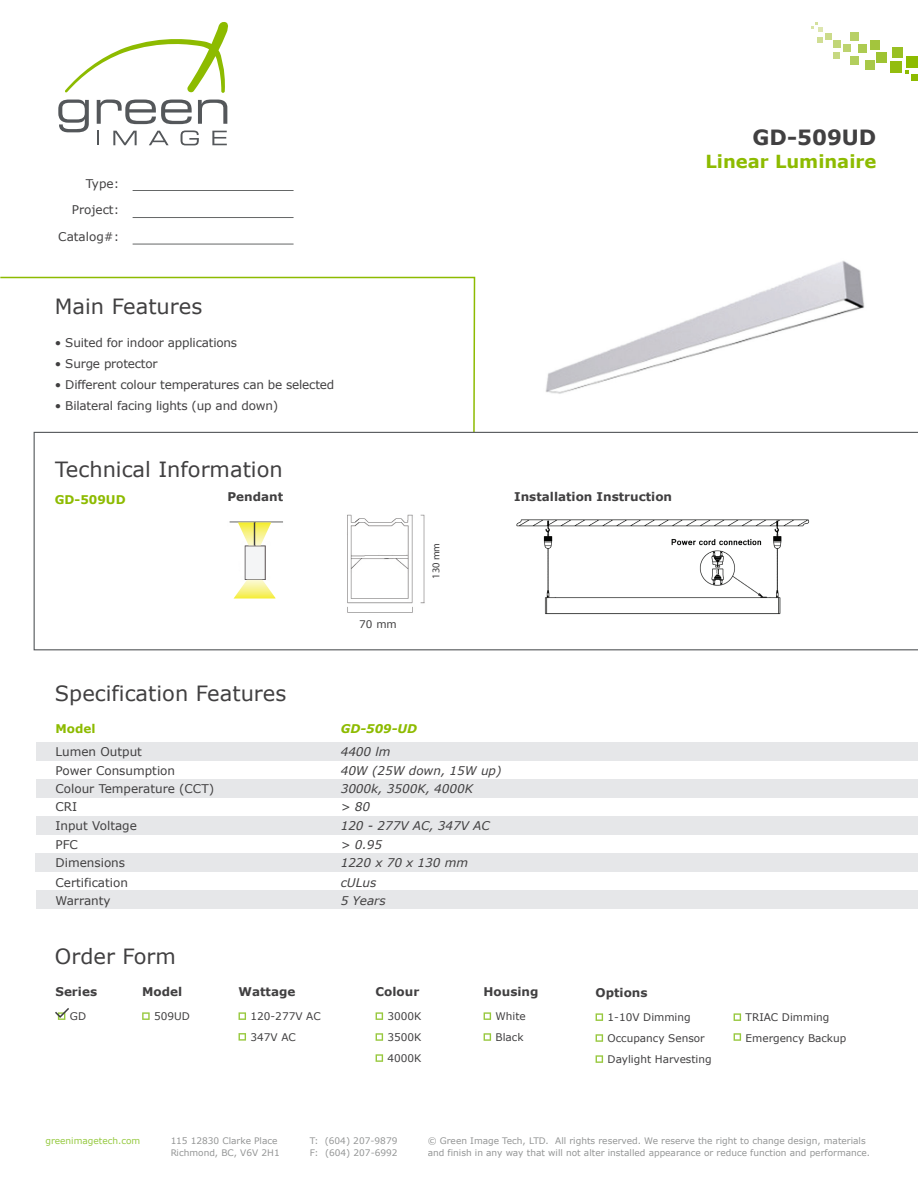
<style>
.page{position:relative;width:918px;height:1188px;background:#fff}
.page>*{position:absolute;margin:0;border:0;box-sizing:border-box;transform-origin:0 0}
.t1{font:21px "Verdana";color:#414041}
.t2{font:700 21px "Verdana";color:#414041}
.t3{font:700 18px "Verdana";color:#8dbb00}
.t4{font:12px/26px "Verdana";letter-spacing:-.015em;color:#414041;text-align:right}
.t5{font:italic 12px/18.5px "Verdana";color:#414041}
.t6{font:700 12px "Verdana";color:#414041}
.t7{font:700 12px "Verdana";color:#8dbb00}
.t8{font:italic 700 12px "Verdana";color:#8dbb00}
.t9{font:10.5px/21px "Verdana";color:#414041}
.t10{font:10.5px "Myriad Pro";color:#414041}
.t11{font:9px/12px "Verdana";color:#656767}
.t12{font:9px "Verdana";color:#95c93f}
</style>
<div class="page">
<svg style="left:98px;top:131px;width:1px;height:14px"></svg>
<svg style="left:113px;top:131px;width:24px;height:14px"></svg>
<svg style="left:149px;top:131px;width:20px;height:14px"></svg>
<svg style="left:181px;top:131px;width:18px;height:14px"></svg>
<svg style="left:212px;top:131px;width:15px;height:14px"></svg>
<svg style="left:58px;top:100px;width:31px;height:32px"></svg>
<svg style="left:97px;top:100px;width:95px;height:24px"></svg>
<svg style="left:198px;top:100px;width:29px;height:24px"></svg>
<svg style="left:65px;top:22px;width:163px;height:71px"></svg>
<div style="left:911px;top:75px;width:7px;height:6px;background:#8dbb00"></div>
<svg style="left:906px;top:70px;width:3px;height:4px"></svg>
<div style="left:907px;top:57px;width:11px;height:11px;background:#8dbb00"></div>
<div style="left:891px;top:61px;width:11px;height:12px;background:#93bd0f"></div>
<div style="left:892px;top:47px;width:11px;height:10px;background:#99c023"></div>
<div style="left:877px;top:52px;width:10px;height:11px;background:#9ec331"></div>
<div style="left:870px;top:40px;width:10px;height:9px;background:#a3c53d"></div>
<div style="left:866px;top:60px;width:9px;height:9px;background:#a8c848"></div>
<div style="left:858px;top:44px;width:9px;height:9px;background:#adcb52"></div>
<div style="left:850px;top:56px;width:9px;height:8px;background:#b2ce5d"></div>
<div style="left:850px;top:32px;width:8px;height:8px;background:#b8d066"></div>
<div style="left:844px;top:44px;width:7px;height:8px;background:#bdd36f"></div>
<div style="left:833px;top:41px;width:7px;height:7px;background:#c1d678"></div>
<div style="left:833px;top:52px;width:7px;height:7px;background:#c6d881"></div>
<div style="left:826px;top:33px;width:6px;height:7px;background:#cbdb8a"></div>
<svg style="left:812px;top:22px;width:11px;height:21px"></svg>
<hr style="left:133px;top:190px;width:161px;height:1px;background:#656767">
<hr style="left:133px;top:217px;width:161px;height:1px;background:#656767">
<hr style="left:133px;top:244px;width:161px;height:1px;background:#656767">
<svg style="left:0;top:276px;width:476px;height:158px"></svg>
<div style="left:36px;top:779px;width:882px;height:19px;background:#e6e7e9"></div>
<div style="left:36px;top:742px;width:882px;height:19px;background:#e6e7e9"></div>
<div style="left:36px;top:816px;width:882px;height:19px;background:#e6e7e9"></div>
<div style="left:36px;top:853px;width:882px;height:19px;background:#e6e7e9"></div>
<div style="left:36px;top:890px;width:882px;height:19px;background:#e6e7e9"></div>
<svg style="left:34px;top:432px;width:884px;height:218px"></svg>
<svg style="left:55px;top:1008px;width:14px;height:12px"></svg>
<svg style="left:239px;top:1012px;width:7px;height:8px"></svg>
<svg style="left:239px;top:1033px;width:7px;height:8px"></svg>
<svg style="left:142px;top:1012px;width:8px;height:8px"></svg>
<svg style="left:376px;top:1012px;width:7px;height:8px"></svg>
<svg style="left:376px;top:1033px;width:7px;height:8px"></svg>
<svg style="left:376px;top:1054px;width:7px;height:8px"></svg>
<svg style="left:484px;top:1012px;width:7px;height:8px"></svg>
<svg style="left:484px;top:1033px;width:7px;height:8px"></svg>
<svg style="left:596px;top:1013px;width:7px;height:8px"></svg>
<svg style="left:596px;top:1034px;width:7px;height:8px"></svg>
<svg style="left:734px;top:1033px;width:7px;height:8px"></svg>
<svg style="left:596px;top:1055px;width:7px;height:8px"></svg>
<svg style="left:734px;top:1013px;width:7px;height:8px"></svg>
<img style="left:545px;top:261px;width:320px;height:133px">
<img style="left:227px;top:511px;width:56px;height:74px">
<img style="left:346px;top:513px;width:80px;height:102px">
<svg style="left:234px;top:580px;width:41px;height:19px"></svg>
<svg style="left:238px;top:522px;width:33px;height:24px"></svg>
<img style="left:512px;top:509px;width:301px;height:110px">
<h1 class="t2" style="left:753px;top:123px;width:125px">GD-509UD</h1>
<p class="t4" style="left:72px;top:170px;width:49px">Type:<br>Project:</p>
<p class="t4" style="left:58px;top:224px;width:62px">Catalog#:</p>
<h1 class="t1" style="left:55px;top:292px;width:149px">Main Features</h1>
<p class="t4" style="left:55px;top:329px;width:184px">• Suited for indoor applications</p>
<p class="t4" style="left:55px;top:350px;width:104px">• Surge protector</p>
<p class="t4" style="left:55px;top:371px;width:281px">• Different colour temperatures can be selected</p>
<p class="t4" style="left:55px;top:392px;width:225px">• Bilateral facing lights (up and down)</p>
<h1 class="t1" style="left:55px;top:455px;width:229px">Technical Information</h1>
<p class="t7" style="left:55px;top:491px;width:72px">GD-509UD</p>
<p class="t6" style="left:227px;top:489px;width:57px">Pendant</p>
<p class="t9" style="left:359px;top:613px;width:39px">70 mm</p>
<p class="t10" style="left:430px;top:579px;width:37px;rotate:-90deg">130 mm</p>
<p class="t6" style="left:514px;top:489px;width:160px">Installation Instruction</p>
<h1 class="t1" style="left:55px;top:678px;width:233px">Specification Features</h1>
<p class="t7" style="left:55px;top:720px;width:42px">Model</p>
<p class="t4" style="left:55px;top:742px;width:121px;line-height:18.5px;text-align:left">Lumen Output<br>Power Consumption</p>
<p class="t8" style="left:341px;top:720px;width:78px">GD-509-UD</p>
<p class="t5" style="left:341px;top:742px;width:162px">4400 lm<br>40W (25W down, 15W up)</p>
<p class="t4" style="left:55px;top:775px;width:160px">Colour Temperature (CCT)</p>
<p class="t5" style="left:341px;top:779px;width:134px">3000k, 3500K, 4000K</p>
<p class="t4" style="left:55px;top:794px;width:23px">CRI</p>
<p class="t5" style="left:341px;top:798px;width:31px">&gt; 80</p>
<p class="t4" style="left:55px;top:812px;width:83px">Input Voltage</p>
<p class="t5" style="left:341px;top:816px;width:151px">120 - 277V AC, 347V AC</p>
<p class="t4" style="left:55px;top:832px;width:24px">PFC</p>
<p class="t5" style="left:341px;top:835px;width:43px">&gt; 0.95</p>
<p class="t4" style="left:55px;top:850px;width:71px">Dimensions</p>
<p class="t5" style="left:341px;top:853px;width:129px">1220 x 70 x 130 mm</p>
<p class="t4" style="left:55px;top:869px;width:74px">Certification</p>
<p class="t5" style="left:341px;top:873px;width:37px">cULus</p>
<p class="t4" style="left:55px;top:888px;width:57px">Warranty</p>
<p class="t5" style="left:341px;top:891px;width:46px">5 Years</p>
<h1 class="t1" style="left:55px;top:942px;width:123px">Order Form</h1>
<h2 class="t3" style="left:706px;top:149px;width:172px">Linear Luminaire</h2>
<p class="t6" style="left:56px;top:983px;width:43px">Series</p>
<p class="t6" style="left:239px;top:983px;width:58px">Wattage</p>
<p class="t9" style="left:251px;top:1005px;width:72px">120-277V AC<br>347V AC</p>
<p class="t6" style="left:142px;top:983px;width:42px">Model</p>
<p class="t9" style="left:154px;top:1005px;width:37px">509UD</p>
<p class="t9" style="left:388px;top:1005px;width:35px;text-align:justify">3000K 3500K 4000K</p>
<p class="t6" style="left:376px;top:983px;width:45px">Colour</p>
<p class="t9" style="left:70px;top:1005px;width:18px">GD</p>
<p class="t6" style="left:484px;top:983px;width:56px">Housing</p>
<p class="t9" style="left:496px;top:1005px;width:32px">White<br>Black</p>
<p class="t6" style="left:596px;top:984px;width:54px">Options</p>
<p class="t9" style="left:608px;top:1006px;width:106px">1-10V Dimming<br>Occupancy Sensor<br>Daylight Harvesting</p>
<p class="t9" style="left:746px;top:1006px;width:102px">TRIAC Dimming<br>Emergency Backup</p>
<p class="t12" style="left:45px;top:1135px;width:96px">greenimagetech.com</p>
<p class="t11" style="left:170px;top:1135px;width:111px">115 12830 Clarke Place<br>Richmond, BC, V6V 2H1</p>
<p class="t11" style="left:310px;top:1135px;width:89px">T: (604) 207-9879<br>F: (604) 207-6992</p>
<p class="t11" style="left:428px;top:1135px;width:444px">© Green Image Tech, LTD. All rights reserved. We reserve the right to change design, materials and finish in any way that will not alter installed appearance or reduce function and performance.</p>
</div>
